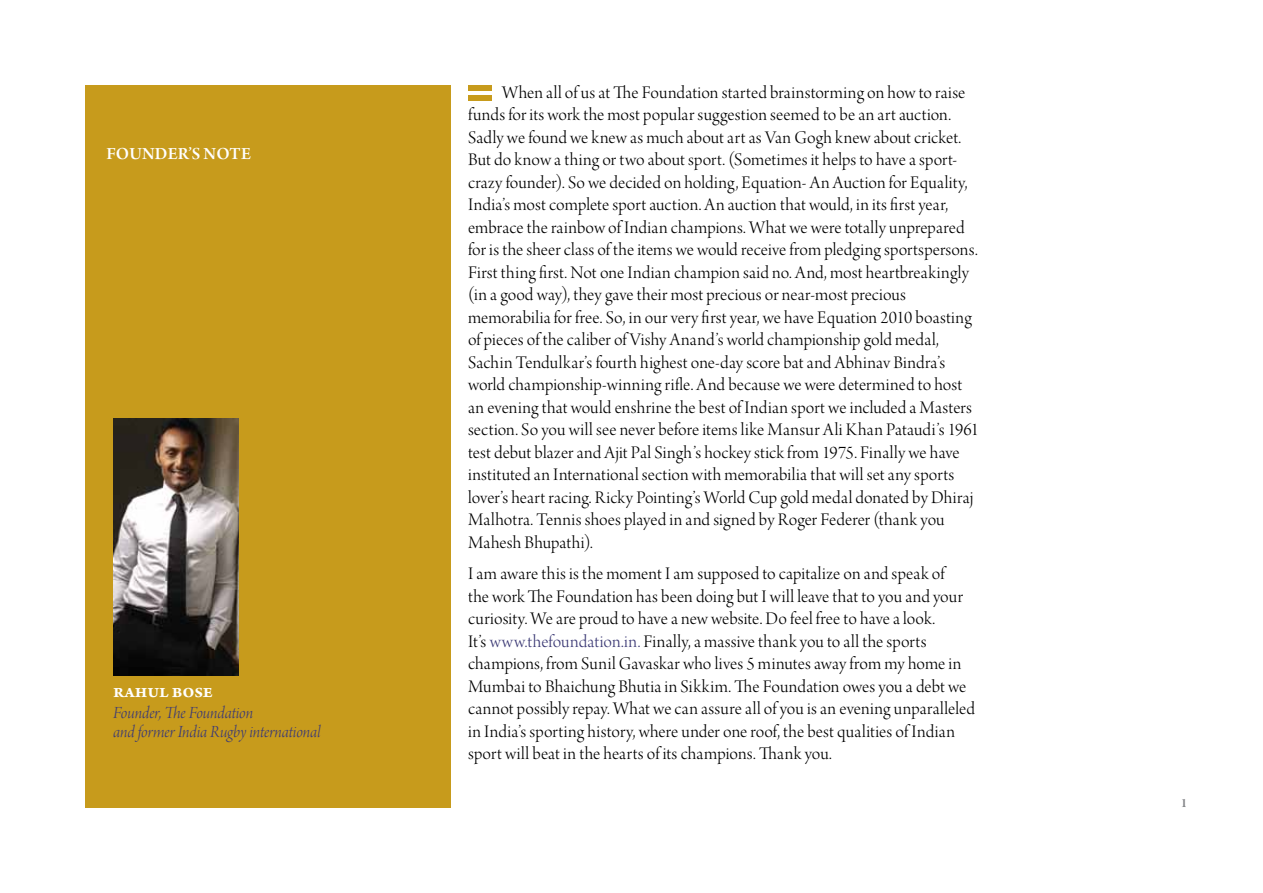
<style>
.page{position:relative;width:1263px;height:893px;background:#fff}
.page>*{position:absolute;margin:0;border:0;box-sizing:border-box;transform-origin:0 0}
.t1{font:600 20.4px "Arno Pro";letter-spacing:-.01em;color:#fff}
.t2{font:18.75px/22.5px "Arno Pro Light Display";letter-spacing:.005em;color:#000}
.t3{font:18px/19.5px "Arno Pro Light Italic Display";letter-spacing:-.005em;color:#3c3a75}
.t4{font:18px "Arno Pro Smbd Subhead";letter-spacing:.14em;color:#fff}
.t5{font:13.5px "Arno Pro Smbd Subhead";color:#808285}
.s1{color:#3c3a75}
</style>
<div class="page">
<div style="left:85px;top:85px;width:365px;height:723px;background:#c79b1c"></div>
<div style="left:468px;top:85px;width:23px;height:6px;background:#c79b1c"></div>
<div style="left:468px;top:95px;width:23px;height:5px;background:#c79b1c"></div>
<img style="left:113px;top:419px;width:126px;height:256px">
<p class="t4" style="left:106px;top:144px;width:144px">FOUNDER’S NOTE</p>
<p class="t1" style="left:113px;top:679px;width:101px">rahul bose</p>
<p class="t3" style="left:113px;top:704px;width:209px">Founder, The Foundation<br>and former India Rugby international</p>
<p class="t2" style="left:468px;top:82px;width:513px;text-indent:34px">When all of us at The Foundation started brainstorming on how to raise funds for its work the most popular suggestion seemed to be an art auction.<br>Sadly we found we knew as much about art as Van Gogh knew about cricket.<br>But do know a thing or two about sport. (Sometimes it helps to have a sport&shy;crazy founder). So we decided on holding, Equation- An Auction for Equality, India’s most complete sport auction. An auction that would, in its first year, embrace the rainbow of Indian champions. What we were totally unprepared for is the sheer class of the items we would receive from pledging sportspersons.<br>First thing first. Not one Indian champion said no. And, most heartbreakingly (in a good way), they gave their most precious or near-most precious memorabilia for free. So, in our very first year, we have Equation 2010 boasting of pieces of the caliber of Vishy Anand’s world championship gold medal, Sachin Tendulkar’s fourth highest one-day score bat and Abhinav Bindra’s world championship-winning rifle. And because we were determined to host an evening that would enshrine the best of Indian sport we included a Masters section. So you will see never before items like Mansur Ali Khan Pataudi’s 1961 test debut blazer and Ajit Pal Singh’s hockey stick from 1975. Finally we have instituted an International section with memorabilia that will set any sports lover’s heart racing. Ricky Pointing’s World Cup gold medal donated by Dhiraj Malhotra. Tennis shoes played in and signed by Roger Federer (thank you Mahesh Bhupathi).</p>
<p class="t2" style="left:468px;top:563px;width:508px">I am aware this is the moment I am supposed to capitalize on and speak of<br>the work The Foundation has been doing but I will leave that to you and your curiosity. We are proud to have a new website. Do feel free to have a look.<br>It’s <span class="s1">www.thefoundation.in.</span> Finally, a massive thank you to all the sports champions, from Sunil Gavaskar who lives 5 minutes away from my home in Mumbai to Bhaichung Bhutia in Sikkim. The Foundation owes you a debt we cannot possibly repay. What we can assure all of you is an evening unparalleled in India’s sporting history, where under one roof, the best qualities of Indian sport will beat in the hearts of its champions. Thank you.</p>
<p class="t5" style="left:1181px;top:795px;width:8px">1</p>
</div>
